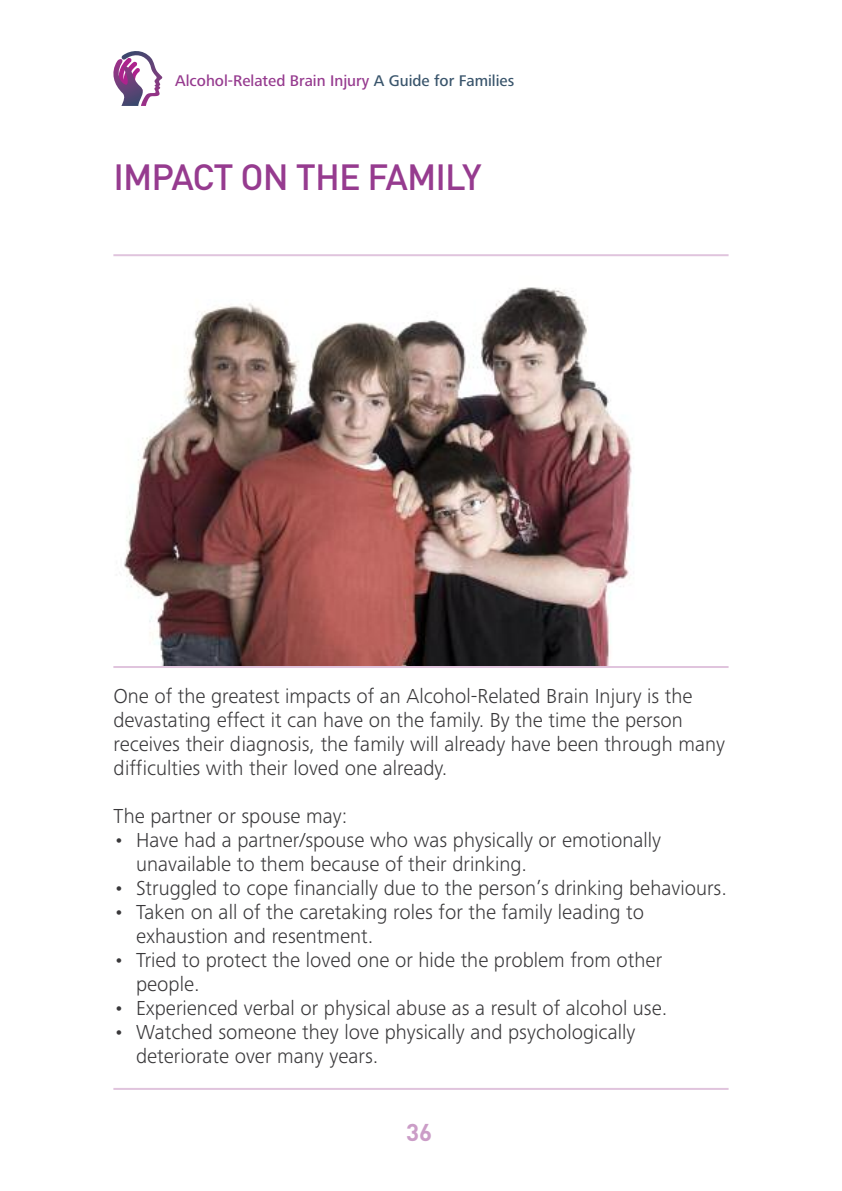
<style>
.page{position:relative;width:842px;height:1191px;background:#fff}
.page>*{position:absolute;margin:0;border:0;box-sizing:border-box;transform-origin:0 0}
.t1{font:500 36px "DIN";letter-spacing:-.025em;color:#963b8f}
.t2{font:700 24px "DIN";color:#cb9dc7}
.t3{font:300 21px/24px "Frutiger Next Pro";color:#39383a}
.t4{font:500 16px "Frutiger Next Pro";color:#963b8f}
.s1{color:#3a556c}
</style>
<div class="page">
<svg style="left:113px;top:51px;width:49px;height:55px"></svg>
<hr style="left:113px;top:254px;width:615px;height:2px;background:#e0c4dd">
<hr style="left:113px;top:1088px;width:615px;height:2px;background:#e0c4dd">
<img style="left:124px;top:287px;width:509px;height:379px">
<hr style="left:113px;top:666px;width:615px;height:2px;background:#e0c4dd">
<p class="t4" style="left:175px;top:76px;width:341px">Alcohol-Related Brain Injury <span class="s1">A Guide for Families</span></p>
<h1 class="t1" style="left:113px;top:156px;width:370px">IMPACT ON THE FAMILY</h1>
<p class="t3" style="left:113px;top:686px;width:613px">One of the greatest impacts of an Alcohol-Related Brain Injury is the devastating effect it can have on the family. By the time the person receives their diagnosis, the family will already have been through many difficulties with their loved one already.</p>
<p class="t3" style="left:113px;top:806px;width:235px">The partner or spouse may:</p>
<p class="t3" style="left:136px;top:830px;width:526px;text-indent:-23px">• Have had a partner/spouse who was physically or emotionally unavailable to them because of their drinking.</p>
<p class="t3" style="left:113px;top:878px;width:615px">• Struggled to cope financially due to the person’s drinking behaviours.</p>
<p class="t3" style="left:136px;top:902px;width:510px;text-indent:-23px">• Taken on all of the caretaking roles for the family leading to exhaustion and resentment.</p>
<p class="t3" style="left:136px;top:950px;width:528px;text-indent:-23px">• Tried to protect the loved one or hide the problem from other people.</p>
<p class="t3" style="left:113px;top:998px;width:555px">• Experienced verbal or physical abuse as a result of alcohol use.</p>
<p class="t3" style="left:136px;top:1022px;width:501px;text-indent:-23px">• Watched someone they love physically and psychologically deteriorate over many years.</p>
<p class="t2" style="left:406px;top:1117px;width:28px">36</p>
</div>
